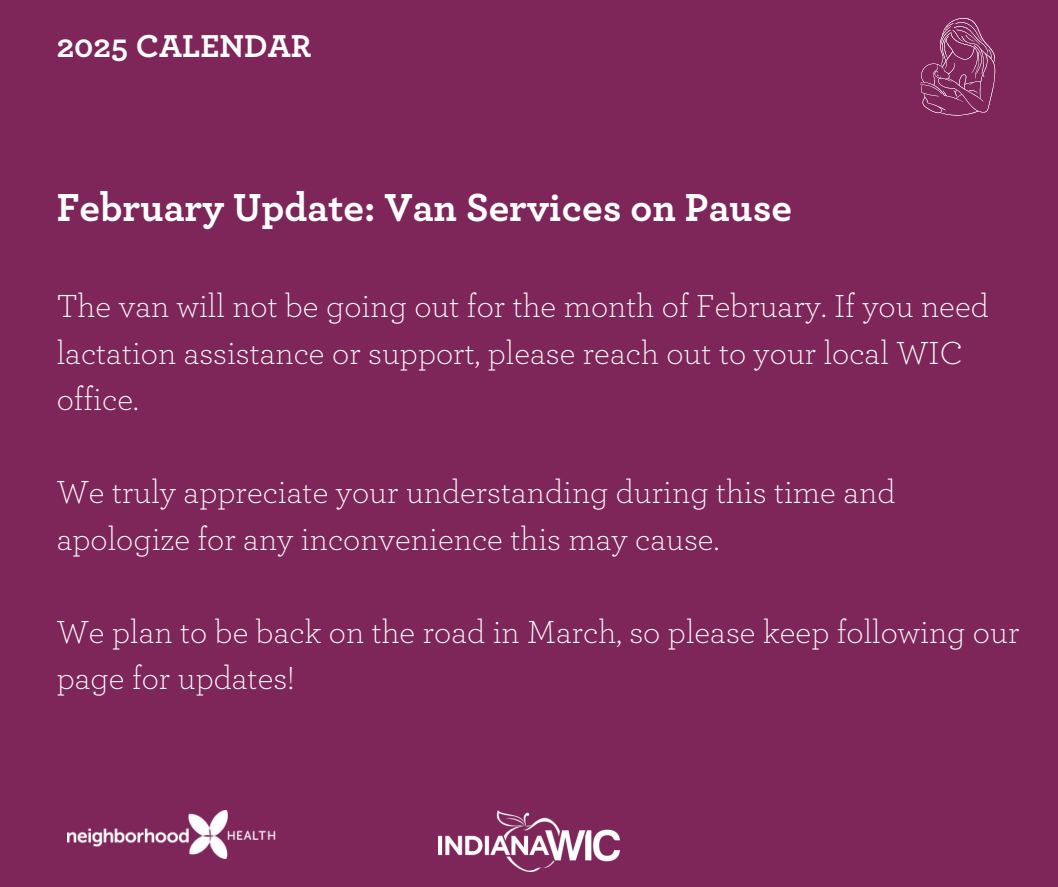
<style>
.page{position:relative;width:1058px;height:887px;background:#fff}
.page>*{position:absolute;margin:0;border:0;box-sizing:border-box;transform-origin:0 0}
.t1{font:700 40.95px "Archer";color:#fff}
.t2{font:300 33.45px/46.5px "Archer";color:#fff}
.t3{font:700 33.15px "Archer";color:#fff}
</style>
<div class="page">
<div style="left:0;top:0;width:1058px;height:886px;background:#7e265a"></div>
<svg style="left:920px;top:18px;width:75px;height:97px"></svg>
<img style="left:438px;top:810px;width:181px;height:61px">
<img style="left:67px;top:810px;width:209px;height:48px">
<h2 class="t3" style="left:57px;top:31px;width:256px">2025 CALENDAR</h2>
<p class="t1" style="left:57px;top:188px;width:737px">February Update: Van Services on Pause</p>
<p class="t2" style="left:57px;top:284px;width:933px">The van will not be going out for the month of February. If you need lactation assistance or support, please reach out to your local WIC office.</p>
<h1 class="t2" style="left:57px;top:470px;width:840px">We truly appreciate your understanding during this time and apologize for any inconvenience this may cause.</h1>
<p class="t2" style="left:57px;top:609px;width:964px">We plan to be back on the road in March, so please keep following our page for updates!</p>
</div>
